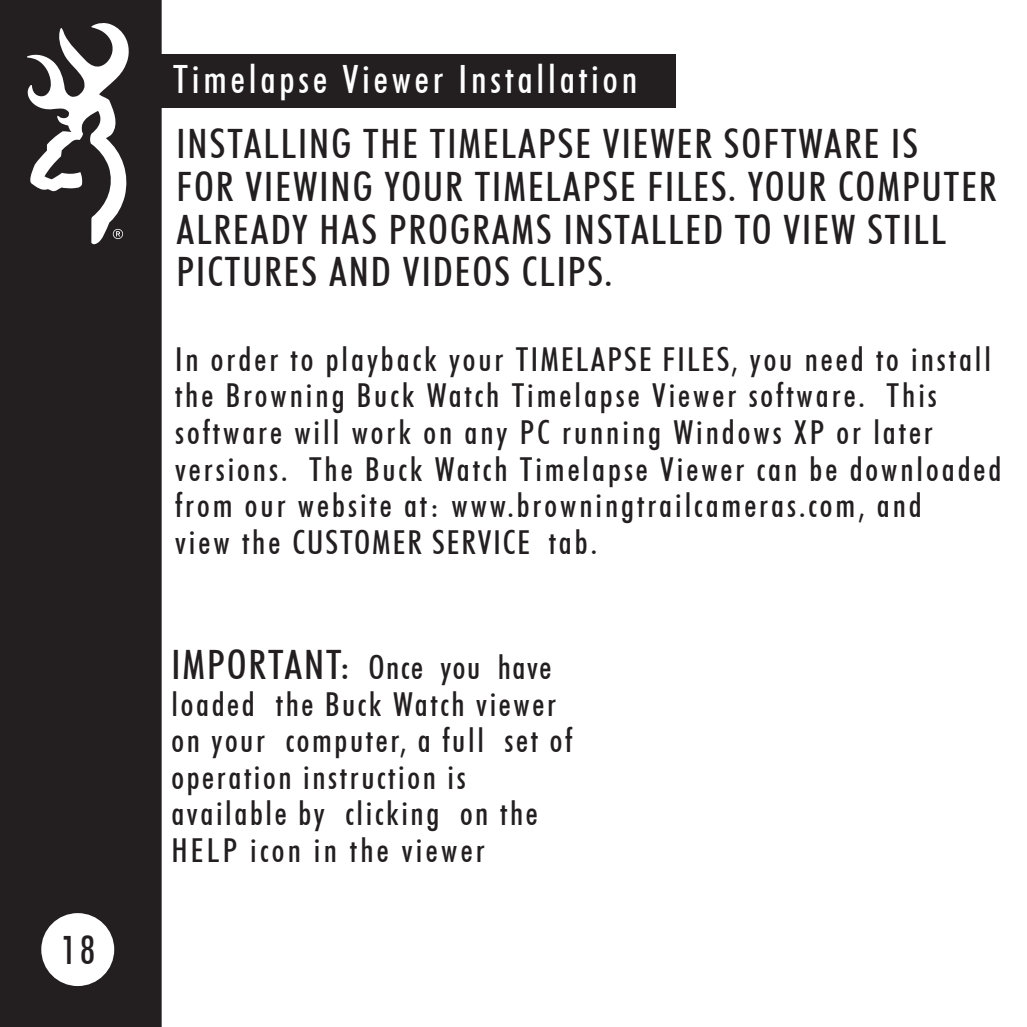
<style>
.page{position:relative;width:1027px;height:1027px;background:#fff}
.page>*{position:absolute;margin:0;border:0;box-sizing:border-box;transform-origin:0 0}
.t1{font:500 condensed 40.5px/42.6px "Futura BT";letter-spacing:.05em;color:#231f20}
.t2{font:500 condensed 39px "Futura BT";letter-spacing:.1em;color:#fefefe}
.t3{font:500 condensed 39px "Futura BT";color:#231f20}
.t4{font:500 condensed 33px/36.6px "Futura BT";letter-spacing:.09em;color:#231f20}
.s1{font-size:40.5px}
</style>
<div class="page">
<div style="left:0;top:0;width:162px;height:1026px;background:#231f20"></div>
<svg style="left:27px;top:22px;width:103px;height:222px"></svg>
<div style="left:159px;top:54px;width:516px;height:54px;background:#231f20"></div>
<p class="t3" style="left:61px;top:926px;width:36px">18</p>
<p class="t2" style="left:173px;top:55px;width:465px">Timelapse Viewer Installation</p>
<p class="t1" style="left:176px;top:122px;width:821px">INSTALLING THE TIMELAPSE VIEWER SOFTWARE IS<br>FOR VIEWING YOUR TIMELAPSE FILES. YOUR COMPUTER ALREADY HAS PROGRAMS INSTALLED TO VIEW STILL PICTURES AND VIDEOS CLIPS.</p>
<p class="t4" style="left:175px;top:340px;width:827px">In order to playback your TIMELAPSE FILES, you need to install the Browning Buck Watch Timelapse Viewer software. This software will work on any PC running Windows XP or later versions. The Buck Watch Timelapse Viewer can be downloaded from our website at: www.browningtrailcameras.com, and<br>view the CUSTOMER SERVICE tab.</p>
<p class="t4" style="left:171px;top:648px;width:402px"><span class="s1">IMPORTANT:</span> Once you have loaded the Buck Watch viewer on your computer, a full set of operation instruction is available by clicking on the<br>HELP icon in the viewer</p>
</div>
